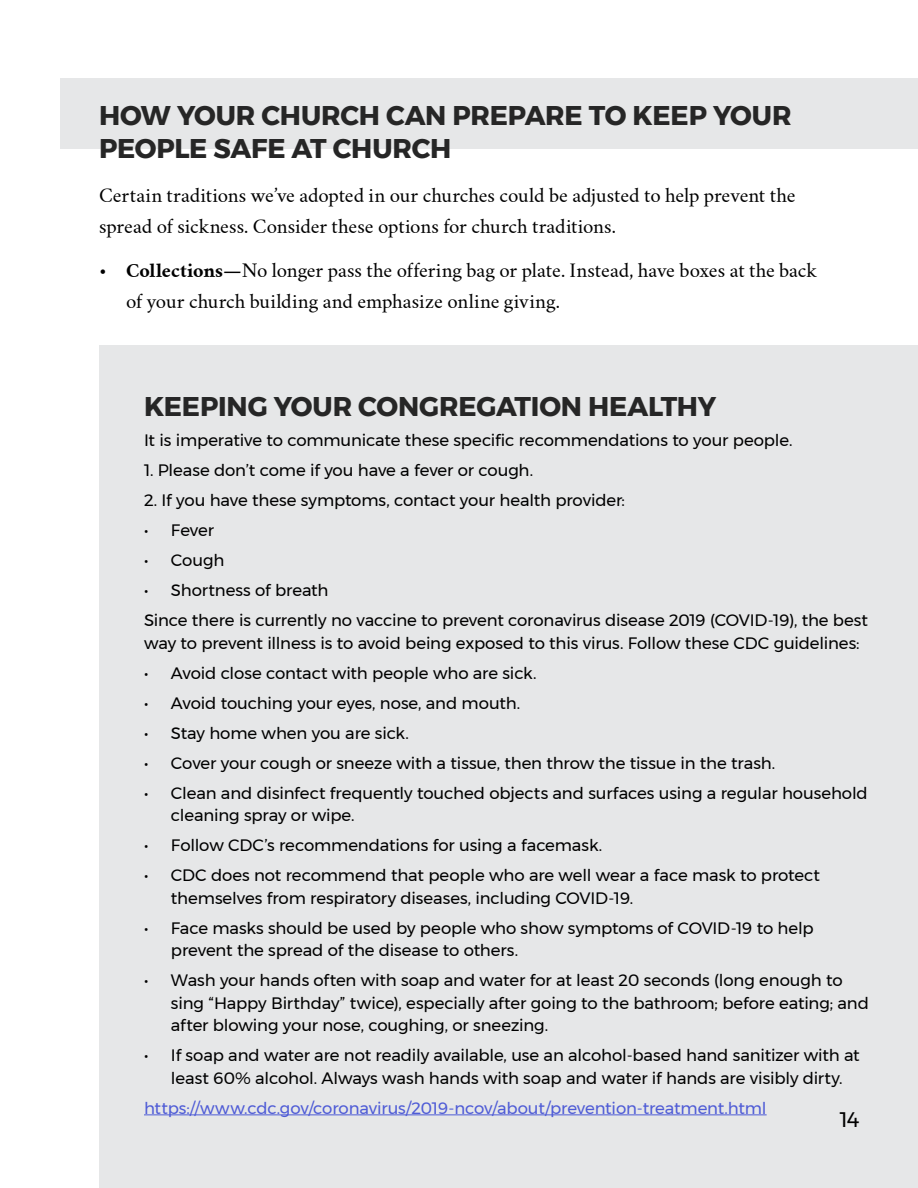
<style>
.page{position:relative;width:918px;height:1188px;background:#fff}
.page>*{position:absolute;margin:0;border:0;box-sizing:border-box;transform-origin:0 0}
.t1{font:700 27px/33px "Montserrat";letter-spacing:-.01em;color:#262626}
.t2{font:21px "Montserrat";color:#000}
.t3{font:18px/31.5px "Crimson Text";letter-spacing:-.005em;color:#000}
.t4{font:16.5px/22.5px "Montserrat";letter-spacing:-.01em;color:#000}
.t5{font:16.5px "Montserrat";letter-spacing:-.01em;color:#4f5cd6}
.s1{font-weight:700}
</style>
<div class="page">
<div style="left:60px;top:78px;width:858px;height:71px;background:#e6e7e8"></div>
<div style="left:99px;top:345px;width:819px;height:843px;background:#e6e7e8"></div>
<hr style="left:144px;top:1114px;width:623px;height:1px;background:#4f5cd6">
<h1 class="t1" style="left:99px;top:99px;width:694px">HOW YOUR CHURCH CAN PREPARE TO KEEP YOUR<br>PEOPLE SAFE AT CHURCH</h1>
<p class="t3" style="left:99px;top:179px;width:698px">Certain traditions we’ve adopted in our churches could be adjusted to help prevent the spread of sickness. Consider these options for church traditions.</p>
<p class="t3" style="left:126px;top:254px;width:693px;text-indent:-27px">• <span class="s1">Collections—</span>No longer pass the offering bag or plate. Instead, have boxes at the back of your church building and emphasize online giving.</p>
<h1 class="t1" style="left:144px;top:390px;width:574px">KEEPING YOUR CONGREGATION HEALTHY</h1>
<p class="t4" style="left:144px;top:429px;width:650px">It is imperative to communicate these specific recommendations to your people.</p>
<p class="t4" style="left:144px;top:459px;width:391px">1. Please don’t come if you have a fever or cough.</p>
<p class="t4" style="left:144px;top:489px;width:482px">2. If you have these symptoms, contact your health provider:</p>
<p class="t4" style="left:144px;top:519px;width:72px">• Fever</p>
<p class="t4" style="left:144px;top:549px;width:82px">• Cough</p>
<p class="t4" style="left:144px;top:575px;width:726px;line-height:30px">• Shortness of breath<br>Since there is currently no vaccine to prevent coronavirus disease 2019 (COVID-19), the best</p>
<p class="t4" style="left:144px;top:631px;width:717px">way to prevent illness is to avoid being exposed to this virus. Follow these CDC guidelines:</p>
<p class="t4" style="left:144px;top:661px;width:394px">• Avoid close contact with people who are sick.</p>
<p class="t4" style="left:144px;top:691px;width:378px">• Avoid touching your eyes, nose, and mouth.</p>
<p class="t4" style="left:144px;top:721px;width:266px">• Stay home when you are sick.</p>
<p class="t4" style="left:144px;top:751px;width:633px">• Cover your cough or sneeze with a tissue, then throw the tissue in the trash.</p>
<p class="t4" style="left:171px;top:781px;width:698px;text-indent:-27px">• Clean and disinfect frequently touched objects and surfaces using a regular household cleaning spray or wipe.</p>
<p class="t4" style="left:144px;top:834px;width:460px">• Follow CDC’s recommendations for using a facemask.</p>
<p class="t4" style="left:171px;top:864px;width:651px;text-indent:-27px">• CDC does not recommend that people who are well wear a face mask to protect themselves from respiratory diseases, including COVID-19.</p>
<p class="t4" style="left:171px;top:916px;width:644px;text-indent:-27px">• Face masks should be used by people who show symptoms of COVID-19 to help prevent the spread of the disease to others.</p>
<p class="t4" style="left:171px;top:969px;width:700px;text-indent:-27px">• Wash your hands often with soap and water for at least 20 seconds (long enough to sing “Happy Birthday” twice), especially after going to the bathroom; before eating; and after blowing your nose, coughing, or sneezing.</p>
<p class="t4" style="left:144px;top:1044px;width:717px;text-align:center">• If soap and water are not readily available, use an alcohol-based hand sanitizer with at least 60% alcohol. Always wash hands with soap and water if hands are visibly dirty.</p>
<p class="t5" style="left:144px;top:1095px;width:624px">https://www.cdc.gov/coronavirus/2019-ncov/about/prevention-treatment.html</p>
<p class="t2" style="left:840px;top:1104px;width:21px">14</p>
</div>
